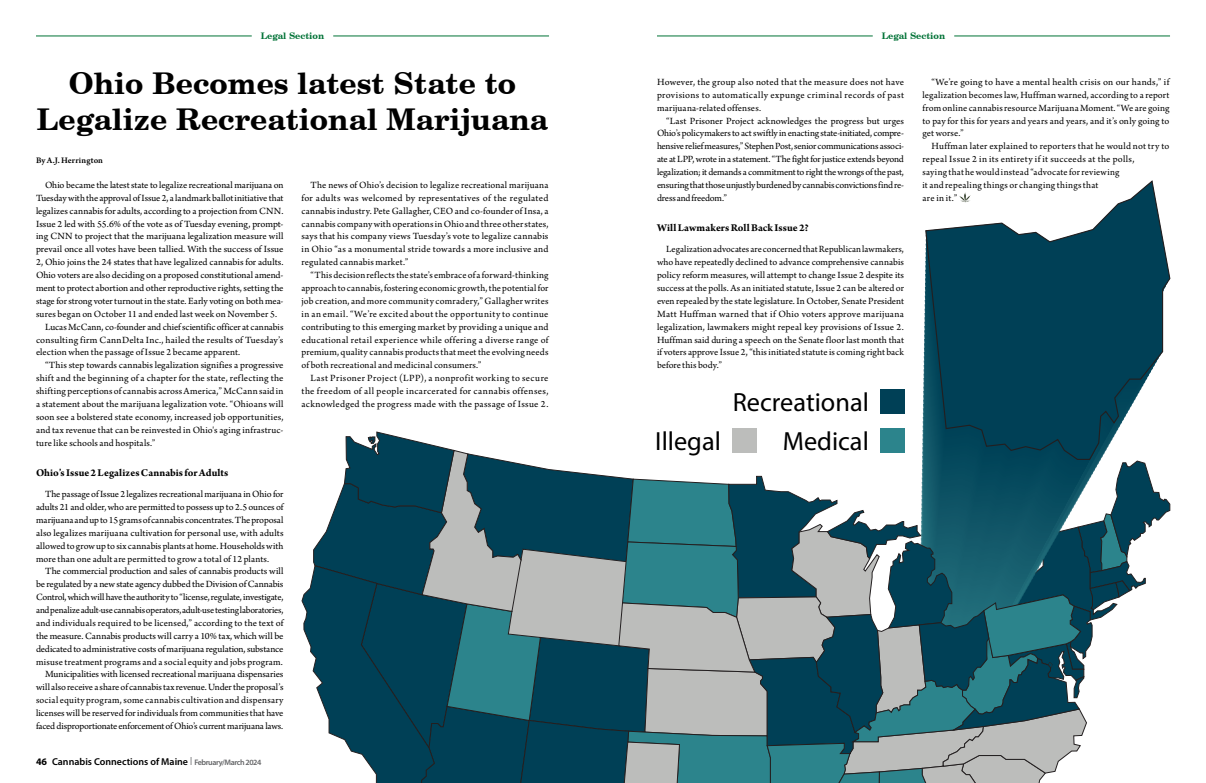
<style>
.page{position:relative;width:1206px;height:783px;background:#fff}
.page>*{position:absolute;margin:0;border:0;box-sizing:border-box;transform-origin:0 0}
.t1{font:700 30px/36px "Century Schoolbook BT";color:#000;text-align:center}
.t2{font:26.3px "Myriad Pro";color:#000}
.t3{font:700 11px "Arno Pro";letter-spacing:.005em;color:#000}
.t4{font:10px/12.9px "Arno Pro";letter-spacing:.005em;color:#000;text-align:justify}
.t5{font:10px/12.9px "Arno Pro";letter-spacing:.025em;color:#000}
.t6{font:600 10px "Myriad Pro";color:#000}
.t7{font:700 9px "Century Schoolbook BT";color:#007236}
.t8{font:600 9px "Arno Pro";letter-spacing:.01em;color:#000}
.s1{font-weight:700}
.s2{font-size:8px;color:#636466}
</style>
<div class="page">
<hr style="left:333px;top:35px;width:216px;height:1px;background:#007236">
<hr style="left:36px;top:35px;width:216px;height:1px;background:#007236">
<hr style="left:954px;top:35px;width:216px;height:1px;background:#007236">
<hr style="left:657px;top:35px;width:216px;height:1px;background:#007236">
<svg style="left:302px;top:337px;width:868px;height:446px"></svg>
<svg style="left:925px;top:180px;width:246px;height:281px"></svg>
<svg style="left:959px;top:192px;width:6px;height:9px"></svg>
<p class="t7" style="left:261px;top:30px;width:65px">Legal Section</p>
<p class="t7" style="left:882px;top:30px;width:65px">Legal Section</p>
<h1 class="t1" style="left:37px;top:65px;width:513px">Ohio Becomes latest State to<br>Legalize Recreational Marijuana</h1>
<p class="t8" style="left:36px;top:155px;width:68px">By A.J. Herrington</p>
<p class="t4" style="left:45px;top:179px;width:240px">Ohio became the latest state to legalize recreational marijuana on</p>
<p class="t4" style="left:36px;top:192px;width:249px">Tuesday with the approval of Issue 2, a landmark ballot initiative that</p>
<p class="t4" style="left:36px;top:205px;width:249px">legalizes cannabis for adults, according to a projection from CNN.</p>
<p class="t4" style="left:36px;top:218px;width:249px">Issue 2 led with 55.6% of the vote as of Tuesday evening, prompt-</p>
<p class="t4" style="left:36px;top:231px;width:249px">ing CNN to project that the marijuana legalization measure will</p>
<p class="t4" style="left:36px;top:243px;width:249px">prevail once all votes have been tallied. With the success of Issue</p>
<p class="t4" style="left:36px;top:256px;width:249px">2, Ohio joins the 24 states that have legalized cannabis for adults.</p>
<p class="t4" style="left:36px;top:269px;width:249px">Ohio voters are also deciding on a proposed constitutional amend-</p>
<p class="t4" style="left:36px;top:282px;width:249px">ment to protect abortion and other reproductive rights, setting the</p>
<p class="t4" style="left:36px;top:295px;width:249px">stage for strong voter turnout in the state. Early voting on both mea-</p>
<p class="t4" style="left:36px;top:308px;width:243px">sures began on October 11 and ended last week on November 5.</p>
<p class="t4" style="left:45px;top:321px;width:240px">Lucas McCann, co-founder and chief scientific officer at cannabis</p>
<p class="t4" style="left:36px;top:334px;width:249px">consulting firm CannDelta Inc., hailed the results of Tuesday’s</p>
<p class="t4" style="left:36px;top:346px;width:206px">election when the passage of Issue 2 became apparent.</p>
<p class="t4" style="left:45px;top:359px;width:240px">“This step towards cannabis legalization signifies a progressive</p>
<p class="t4" style="left:36px;top:372px;width:249px">shift and the beginning of a chapter for the state, reflecting the</p>
<p class="t4" style="left:36px;top:385px;width:249px">shifting perceptions of cannabis across America,” McCann said in</p>
<p class="t4" style="left:36px;top:398px;width:249px">a statement about the marijuana legalization vote. “Ohioans will</p>
<p class="t4" style="left:36px;top:411px;width:249px">soon see a bolstered state economy, increased job opportunities,</p>
<p class="t4" style="left:36px;top:424px;width:249px">and tax revenue that can be reinvested in Ohio's aging infrastruc-</p>
<p class="t4" style="left:36px;top:437px;width:121px">ture like schools and hospitals.”</p>
<p class="t3" style="left:36px;top:466px;width:194px">Ohio’s Issue 2 Legalizes Cannabis for Adults</p>
<p class="t4" style="left:36px;top:488px;width:249px;text-indent:9px">The passage of Issue 2 legalizes recreational marijuana in Ohio for adults 21 and older, who are permitted to possess up to 2.5 ounces of marijuana and up to 15 grams of cannabis concentrates. The proposal also legalizes marijuana cultivation for personal use, with adults allowed to grow up to six cannabis plants at home. Households with more than one adult are permitted to grow a total of 12 plants.</p>
<p class="t4" style="left:36px;top:565px;width:249px;text-align:right">The commercial production and sales of cannabis products will be regulated by a new state agency dubbed the Division of Cannabis Control, which will have the authority to “license, regulate, investigate, and penalize adult-use cannabis operators, adult-use testing laboratories, and individuals required to be licensed,” according to the text of the measure. Cannabis products will carry a 10% tax, which will be dedicated to administrative costs of marijuana regulation, substance misuse treatment programs and a social equity and jobs program.<br>Municipalities with licensed recreational marijuana dispensaries will also receive a share of cannabis tax revenue. Under the proposal’s social equity program, some cannabis cultivation and dispensary licenses will be reserved for individuals from communities that have faced disproportionate enforcement of Ohio’s current marijuana laws.</p>
<p class="t6" style="left:36px;top:755px;width:227px"><span class="s1">46</span> Cannabis Connections of Maine <sup>|</sup> <span class="s2">February/March 2024</span></p>
<p class="t4" style="left:302px;top:179px;width:249px;text-indent:9px">The news of Ohio’s decision to legalize recreational marijuana for adults was welcomed by representatives of the regulated cannabis industry. Pete Gallagher, CEO and co-founder of Insa, a cannabis company with operations in Ohio and three other states, says that his company views Tuesday’s vote to legalize cannabis in Ohio “as a monumental stride towards a more inclusive and regulated cannabis market.”</p>
<p class="t4" style="left:302px;top:269px;width:249px;text-indent:9px">“This decision reflects the state’s embrace of a forward-thinking approach to cannabis, fostering economic growth, the potential for job creation, and more community comradery,” Gallagher writes in an email. “We’re excited about the opportunity to continue contributing to this emerging market by providing a unique and educational retail experience while offering a diverse range of premium, quality cannabis products that meet the evolving needs of both recreational and medicinal consumers.”</p>
<p class="t4" style="left:302px;top:372px;width:249px;text-indent:9px">Last Prisoner Project (LPP), a nonprofit working to secure the freedom of all people incarcerated for cannabis offenses, acknowledged the progress made with the passage of Issue 2.</p>
<p class="t4" style="left:657px;top:76px;width:249px">However, the group also noted that the measure does not have provisions to automatically expunge criminal records of past marijuana-related offenses.</p>
<p class="t4" style="left:657px;top:115px;width:249px;text-indent:9px">“Last Prisoner Project acknowledges the progress but urges Ohio’s policymakers to act swiftly in enacting state-initiated, compre&shy;hensive relief measures,” Stephen Post, senior communications associ&shy;ate at LPP, wrote in a statement. “The fight for justice extends beyond legalization; it demands a commitment to right the wrongs of the past, ensuring that those unjustly burdened by cannabis convictions find re&shy;dress and freedom.”</p>
<p class="t3" style="left:657px;top:221px;width:153px">Will Lawmakers Roll Back Issue 2?</p>
<p class="t4" style="left:657px;top:243px;width:249px;text-indent:9px">Legalization advocates are concerned that Republican lawmakers, who have repeatedly declined to advance comprehensive cannabis policy reform measures, will attempt to change Issue 2 despite its success at the polls. As an initiated statute, Issue 2 can be altered or even repealed by the state legislature. In October, Senate President Matt Huffman warned that if Ohio voters approve marijuana legalization, lawmakers might repeal key provisions of Issue 2.<br>Huffman said during a speech on the Senate floor last month that if voters approve Issue 2, “this initiated statute is coming right back before this body.”</p>
<h2 class="t2" style="left:733px;top:386px;width:138px">Recreational</h2>
<h2 class="t2" style="left:655px;top:425px;width:67px">Illegal</h2>
<h2 class="t2" style="left:783px;top:425px;width:88px">Medical</h2>
<p class="t4" style="left:922px;top:76px;width:249px;text-indent:9px">“We’re going to have a mental health crisis on our hands,” if legalization becomes law, Huffman warned, according to a report from online cannabis resource Marijuana Moment. “We are going to pay for this for years and years and years, and it’s only going to get worse.”</p>
<p class="t5" style="left:922px;top:140px;width:248px;text-indent:9px">Huffman later explained to reporters that he would not try to repeal Issue 2 in its entirety if it succeeds at the polls,<br>saying that he would instead “advocate for reviewing<br>it and repealing things or changing things that<br>are in it.”</p>
</div>
